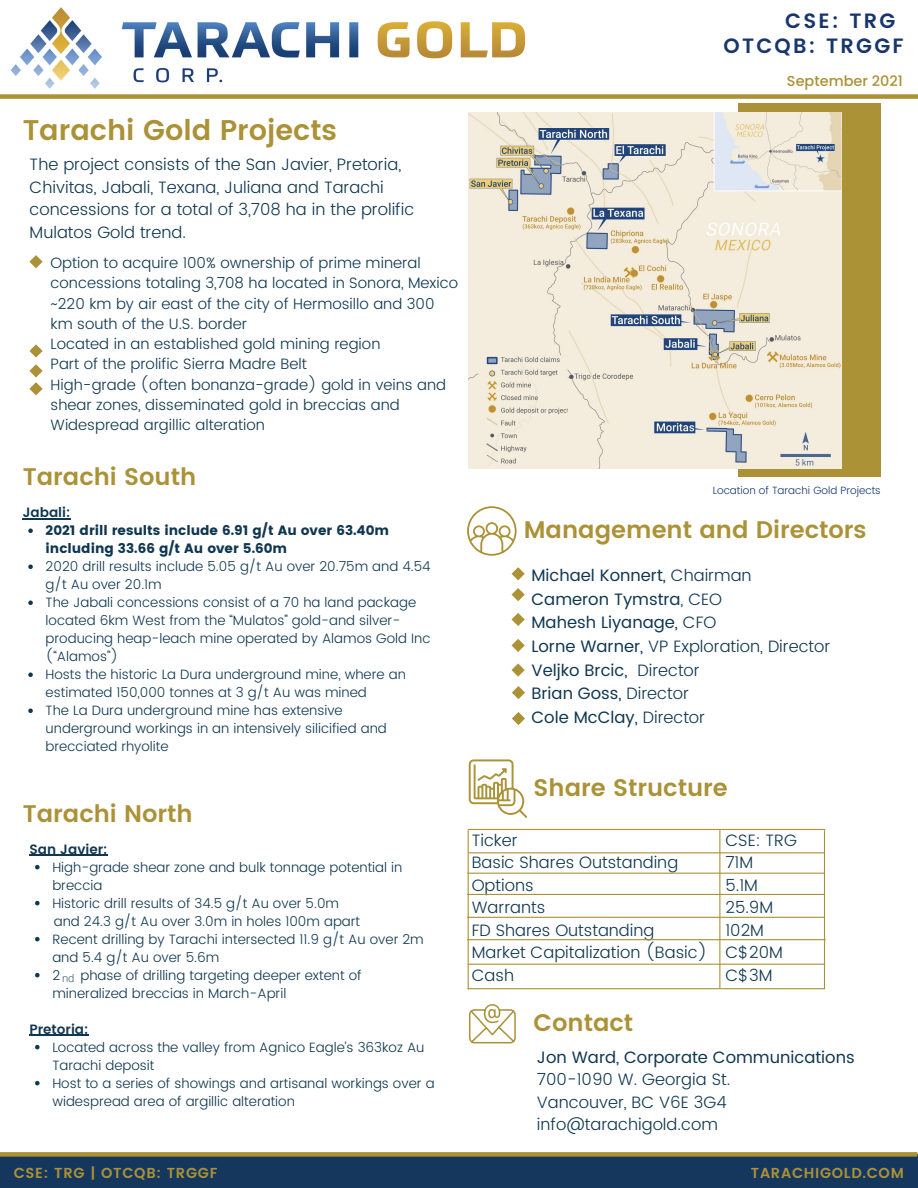
<style>
.page{position:relative;width:918px;height:1188px;background:#fff}
.page>*{position:absolute;margin:0;border:0;box-sizing:border-box;transform-origin:0 0}
.t1{font:600 28.5px "Poppins";color:#ab9237}
.t2{font:600 24px "Poppins";color:#ab9237}
.t3{font:600 20.7px "Poppins";letter-spacing:.11em;color:#17366f}
.t4{font:300 16.5px/22.5px "Poppins";color:#0f3750}
.t5{font:16.5px "Poppins";color:#0f3750}
.t6{font:300 15px/20.2px "Poppins";color:#0f3750}
.t7{font:600 14.4px "Poppins";letter-spacing:.05em;color:#ab9237}
.t8{font:500 14.4px "Poppins";color:#ab9237}
.t9{font:300 13.5px/18px "Poppins";color:#0f3750}
.t10{font:13.5px/18px "Poppins";color:#0f3750}
.t11{font:600 13.5px "Poppins";color:#0f3750}
.t12{font:300 10.5px "Poppins";color:#17366f}
.t13{font:300 10.5px "Open Sans";color:#0f3750}
.s1{font-weight:300}
.s2{font-weight:400}
</style>
<div class="page">
<div style="left:0;top:1154px;width:918px;height:34px;background:#15365d"></div>
<div style="left:738px;top:103px;width:143px;height:374px;background:#ab9237"></div>
<svg style="left:0;top:1152px;width:917px;height:5px;background:#a18d3d"></svg>
<svg style="left:469px;top:759px;width:58px;height:59px"></svg>
<svg style="left:469px;top:1004px;width:47px;height:39px"></svg>
<svg style="left:29px;top:255px;width:14px;height:13px"></svg>
<svg style="left:29px;top:364px;width:14px;height:31px"></svg>
<svg style="left:29px;top:344px;width:14px;height:14px"></svg>
<img style="left:10px;top:7px;width:516px;height:82px">
<svg style="left:0;top:94px;width:918px;height:5px;background:#b29c49"></svg>
<svg style="left:467px;top:506px;width:50px;height:50px"></svg>
<svg style="left:512px;top:588px;width:13px;height:13px"></svg>
<svg style="left:512px;top:639px;width:13px;height:13px"></svg>
<svg style="left:512px;top:567px;width:13px;height:13px"></svg>
<svg style="left:512px;top:613px;width:13px;height:13px"></svg>
<svg style="left:512px;top:663px;width:13px;height:14px"></svg>
<svg style="left:512px;top:686px;width:13px;height:13px"></svg>
<svg style="left:512px;top:712px;width:13px;height:13px"></svg>
<hr style="left:719px;top:831px;width:1px;height:157px;background:#ab9237">
<hr style="left:468px;top:831px;width:1px;height:158px;background:#ab9237">
<hr style="left:468px;top:988px;width:357px;height:1px;background:#ab9237">
<hr style="left:824px;top:831px;width:1px;height:157px;background:#ab9237">
<hr style="left:468px;top:829px;width:357px;height:1px;background:#ab9237">
<hr style="left:468px;top:964px;width:357px;height:1px;background:#ab9237">
<hr style="left:468px;top:939px;width:357px;height:1px;background:#ab9237">
<hr style="left:468px;top:917px;width:356px;height:1px;background:#ab9237">
<hr style="left:468px;top:894px;width:356px;height:1px;background:#ab9237">
<hr style="left:468px;top:873px;width:356px;height:1px;background:#ab9237">
<hr style="left:469px;top:852px;width:355px;height:1px;background:#ab9237">
<img style="left:468px;top:113px;width:374px;height:355px">
<svg style="left:28px;top:529px;width:5px;height:4px"></svg>
<svg style="left:28px;top:565px;width:5px;height:4px"></svg>
<svg style="left:28px;top:601px;width:5px;height:4px"></svg>
<svg style="left:28px;top:673px;width:5px;height:4px"></svg>
<svg style="left:28px;top:709px;width:5px;height:4px"></svg>
<hr style="left:23px;top:518px;width:43px;height:2px;background:#0f3750">
<svg style="left:35px;top:865px;width:5px;height:4px"></svg>
<svg style="left:35px;top:901px;width:5px;height:4px"></svg>
<svg style="left:35px;top:937px;width:5px;height:4px"></svg>
<svg style="left:35px;top:973px;width:5px;height:4px"></svg>
<svg style="left:35px;top:1045px;width:5px;height:4px"></svg>
<svg style="left:35px;top:1081px;width:5px;height:4px"></svg>
<hr style="left:29px;top:855px;width:60px;height:1px;background:#0f3750">
<svg style="left:89px;top:855px;width:18px;height:1px"></svg>
<hr style="left:29px;top:1035px;width:59px;height:1px;background:#0f3750">
<p class="t3" style="left:785px;top:9px;width:112px">CSE: TRG</p>
<p class="t3" style="left:723px;top:34px;width:182px">OTCQB: TRGGF</p>
<p class="t1" style="left:23px;top:114px;width:316px">Tarachi Gold Projects</p>
<p class="t4" style="left:30px;top:153px;width:386px">The project consists of the San Javier, Pretoria, Chivitas, Jabali, Texana, Juliana and Tarachi concessions for a total of 3,708 ha in the prolific Mulatos Gold trend.</p>
<p class="t6" style="left:51px;top:253px;width:409px">Option to acquire 100% ownership of prime mineral concessions totaling 3,708 ha located in Sonora, Mexico</p>
<p class="t6" style="left:51px;top:293px;width:385px">~220 km by air east of the city of Hermosillo and 300 km south of the U.S. border</p>
<p class="t6" style="left:51px;top:334px;width:331px">Located in an established gold mining region</p>
<p class="t6" style="left:51px;top:354px;width:258px">Part of the prolific Sierra Madre Belt</p>
<p class="t6" style="left:51px;top:374px;width:397px">High-grade (often bonanza-grade) gold in veins and shear zones, disseminated gold in breccias and<br>Widespread argillic alteration</p>
<p class="t2" style="left:23px;top:462px;width:175px">Tarachi South</p>
<p class="t11" style="left:23px;top:505px;width:49px">Jabali:</p>
<p class="t10" style="left:46px;top:522px;width:345px">2021 drill results include 6.91 g/t Au over 63.40m including 33.66 g/t Au over 5.60m</p>
<p class="t9" style="left:46px;top:558px;width:387px">2020 drill results include 5.05 g/t Au over 20.75m and 4.54 g/t Au over 20.1m</p>
<p class="t9" style="left:46px;top:594px;width:386px">The Jabali concessions consist of a 70 ha land package located 6km West from the “Mulatos” gold-and silver&shy;producing heap-leach mine operated by Alamos Gold Inc (“Alamos”)</p>
<p class="t9" style="left:46px;top:666px;width:362px">Hosts the historic La Dura underground mine, where an estimated 150,000 tonnes at 3 g/t Au was mined</p>
<p class="t9" style="left:46px;top:702px;width:343px">The La Dura underground mine has extensive underground workings in an intensively silicified and brecciated rhyolite</p>
<p class="t2" style="left:23px;top:800px;width:172px">Tarachi North</p>
<p class="t11" style="left:29px;top:841px;width:80px">San Javier:</p>
<p class="t9" style="left:52px;top:858px;width:352px">High-grade shear zone and bulk tonnage potential in breccia</p>
<p class="t9" style="left:52px;top:894px;width:288px">Historic drill results of 34.5 g/t Au over 5.0m</p>
<p class="t9" style="left:52px;top:930px;width:373px">Recent drilling by Tarachi intersected 11.9 g/t Au over 2m and 5.4 g/t Au over 5.6m</p>
<p class="t9" style="left:52px;top:966px;width:9px">2</p>
<p class="t9" style="left:54px;top:912px;width:308px">and 24.3 g/t Au over 3.0m in holes 100m apart</p>
<p class="t9" style="left:52px;top:966px;width:311px;text-indent:28px">phase of drilling targeting deeper extent of mineralized breccias in March-April</p>
<p class="t13" style="left:62px;top:970px;width:14px">nd</p>
<p class="t11" style="left:29px;top:1021px;width:61px">Pretoria:</p>
<p class="t9" style="left:52px;top:1038px;width:374px">Located across the valley from Agnico Eagle’s 363koz Au<br>Tarachi deposit</p>
<p class="t9" style="left:52px;top:1074px;width:384px">Host to a series of showings and artisanal workings over a widespread area of argillic alteration</p>
<p class="t8" style="left:787px;top:72px;width:117px">September 2021</p>
<p class="t12" style="left:713px;top:484px;width:169px">Location of Tarachi Gold Projects</p>
<p class="t2" style="left:524px;top:516px;width:344px">Management and Directors</p>
<p class="t5" style="left:531px;top:566px;width:222px">Michael Konnert, <span class="s1">Chairman</span></p>
<p class="t5" style="left:531px;top:589px;width:192px">Cameron Tymstra<span class="s1">, CEO</span></p>
<p class="t5" style="left:531px;top:613px;width:186px">Mahesh Liyanage, <span class="s1">CFO</span></p>
<p class="t4" style="left:531px;top:635px;width:300px"><span class="s2">Lorne Warner,</span> VP Exploration, Director</p>
<p class="t5" style="left:531px;top:660px;width:170px">Veljko Brcic, <span class="s1">Director</span></p>
<p class="t5" style="left:531px;top:684px;width:159px">Brian Goss, <span class="s1">Director</span></p>
<p class="t5" style="left:531px;top:708px;width:175px">Cole McClay, <span class="s1">Director</span></p>
<p class="t2" style="left:534px;top:773px;width:196px">Share Structure</p>
<p class="t4" style="left:472px;top:829px;width:47px">Ticker</p>
<p class="t4" style="left:472px;top:851px;width:208px">Basic Shares Outstanding</p>
<p class="t4" style="left:472px;top:874px;width:63px">Options</p>
<p class="t4" style="left:472px;top:896px;width:75px">Warrants</p>
<p class="t4" style="left:472px;top:919px;width:184px">FD Shares Outstanding</p>
<p class="t4" style="left:472px;top:941px;width:237px">Market Capitalization (Basic)</p>
<p class="t4" style="left:472px;top:964px;width:44px">Cash</p>
<p class="t2" style="left:534px;top:1009px;width:101px">Contact</p>
<p class="t4" style="left:725px;top:829px;width:73px">CSE: TRG</p>
<p class="t4" style="left:725px;top:851px;width:29px">71M</p>
<p class="t4" style="left:725px;top:874px;width:34px">5.1M</p>
<p class="t4" style="left:725px;top:896px;width:49px">25.9M</p>
<p class="t4" style="left:725px;top:919px;width:40px">102M</p>
<p class="t4" style="left:725px;top:941px;width:59px">C$20M</p>
<p class="t4" style="left:725px;top:964px;width:49px">C$3M</p>
<p class="t5" style="left:537px;top:1048px;width:319px">Jon Ward, Corporate Communications</p>
<p class="t4" style="left:537px;top:1069px;width:195px">700-1090 W. Georgia St.</p>
<p class="t4" style="left:537px;top:1091px;width:191px">Vancouver, BC V6E 3G4</p>
<p class="t4" style="left:537px;top:1114px;width:182px">info@tarachigold.com</p>
<p class="t7" style="left:14px;top:1165px;width:205px">CSE: TRG | OTCQB: TRGGF</p>
<p class="t7" style="left:751px;top:1165px;width:154px">TARACHIGOLD.COM</p>
</div>
